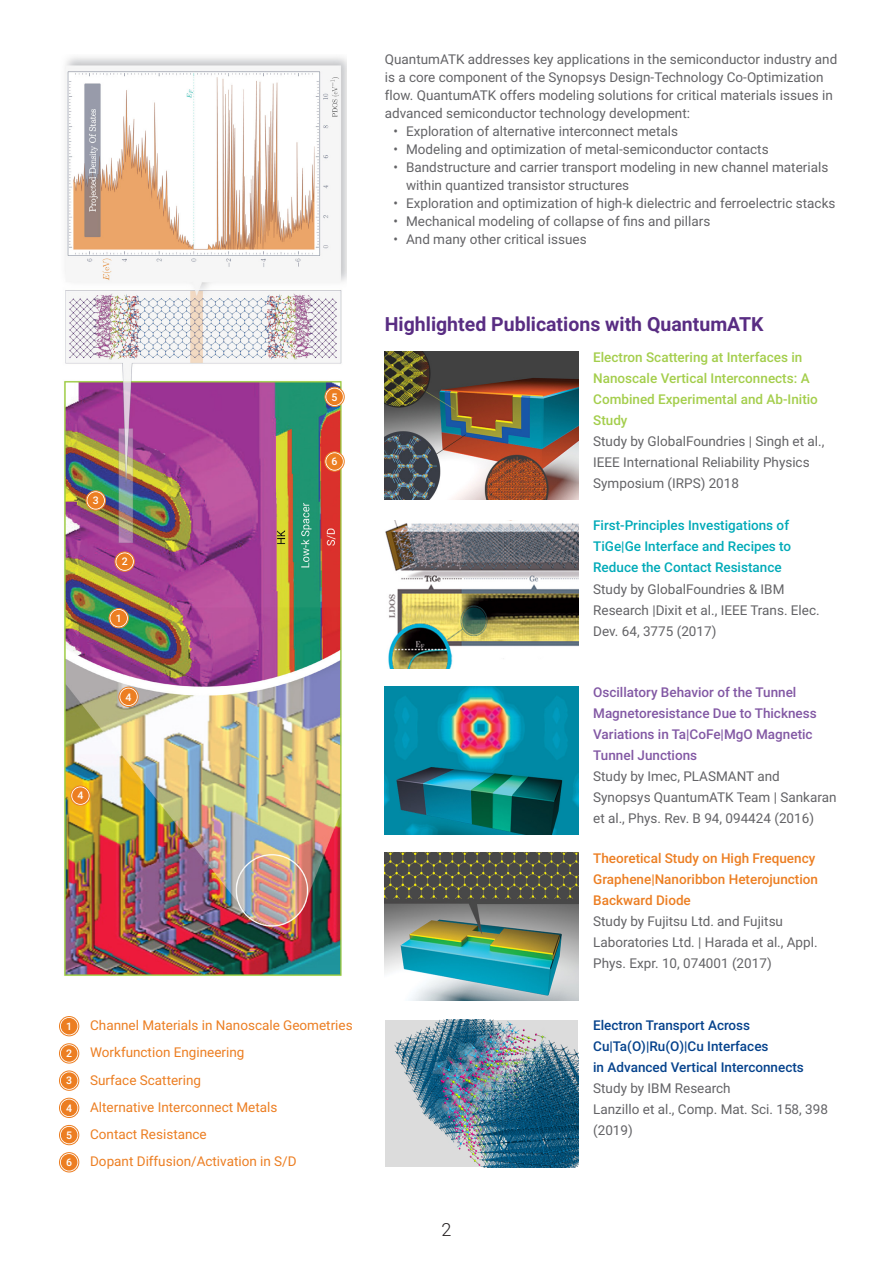
<style>
.page{position:relative;width:893px;height:1263px;background:#fff}
.page>*{position:absolute;margin:0;border:0;box-sizing:border-box;transform-origin:0 0}
.HEADING_1{font:700 19.5px "Roboto";color:#592d83}
.t1{font:300 18px "Roboto";color:#231f20}
.t2{font:13.5px/21px "Roboto";color:#636366}
.t3{font:13.5px "Roboto";color:#ec7e22}
.t4{font:500 13.5px/21px "Roboto";color:#8258a4}
.t5{font:500 13.5px/21px "Roboto";color:#a4ce4c}
.t6{font:500 13.5px/21px "Roboto";color:#00aab8}
.t7{font:500 13.5px/21px "Roboto";color:#05428c}
.t8{font:500 13.5px/21px "Roboto";color:#ec7e22}
.t9{font:500 10.5px "Roboto";color:#fff}
</style>
<div class="page">
<img style="left:385px;top:852px;width:194px;height:148px">
<img style="left:385px;top:352px;width:194px;height:147px">
<img style="left:385px;top:520px;width:194px;height:148px">
<img style="left:385px;top:687px;width:194px;height:147px">
<img style="left:64px;top:57px;width:283px;height:919px">
<svg style="left:109px;top:608px;width:19px;height:20px"></svg>
<div style="left:109px;top:608px;width:20px;height:20px;border:1px solid #ec7e22;border-radius:50%"></div>
<div style="left:110px;top:610px;width:17px;height:16px;background:#ec7e22;border-radius:50%"></div>
<svg style="left:115px;top:552px;width:19px;height:19px"></svg>
<div style="left:115px;top:552px;width:20px;height:19px;border:1px solid #ec7e22;border-radius:50%"></div>
<div style="left:116px;top:553px;width:17px;height:17px;background:#ec7e22;border-radius:50%"></div>
<svg style="left:86px;top:491px;width:19px;height:19px"></svg>
<div style="left:86px;top:491px;width:20px;height:19px;border:1px solid #ec7e22;border-radius:50%"></div>
<div style="left:87px;top:492px;width:17px;height:17px;background:#ec7e22;border-radius:50%"></div>
<svg style="left:119px;top:687px;width:19px;height:19px"></svg>
<div style="left:119px;top:687px;width:19px;height:20px;border:1px solid #ec7e22;border-radius:50%"></div>
<div style="left:120px;top:688px;width:17px;height:17px;background:#ec7e22;border-radius:50%"></div>
<svg style="left:71px;top:786px;width:19px;height:19px"></svg>
<div style="left:71px;top:786px;width:19px;height:19px;border:1px solid #ec7e22;border-radius:50%"></div>
<div style="left:72px;top:787px;width:17px;height:17px;background:#ec7e22;border-radius:50%"></div>
<svg style="left:325px;top:387px;width:19px;height:19px"></svg>
<div style="left:325px;top:387px;width:19px;height:20px;border:1px solid #ec7e22;border-radius:50%"></div>
<div style="left:326px;top:388px;width:17px;height:17px;background:#ec7e22;border-radius:50%"></div>
<svg style="left:325px;top:452px;width:19px;height:19px"></svg>
<div style="left:325px;top:452px;width:19px;height:19px;border:1px solid #ec7e22;border-radius:50%"></div>
<div style="left:326px;top:453px;width:17px;height:17px;background:#ec7e22;border-radius:50%"></div>
<svg style="left:59px;top:1016px;width:20px;height:20px"></svg>
<div style="left:59px;top:1016px;width:20px;height:20px;border:1px solid #ec7e22;border-radius:50%"></div>
<div style="left:61px;top:1018px;width:16px;height:16px;background:#ec7e22;border-radius:50%"></div>
<svg style="left:59px;top:1044px;width:20px;height:19px"></svg>
<div style="left:59px;top:1043px;width:20px;height:20px;border:1px solid #ec7e22;border-radius:50%"></div>
<div style="left:61px;top:1045px;width:16px;height:17px;background:#ec7e22;border-radius:50%"></div>
<svg style="left:59px;top:1071px;width:20px;height:19px"></svg>
<div style="left:59px;top:1071px;width:20px;height:19px;border:1px solid #ec7e22;border-radius:50%"></div>
<div style="left:61px;top:1072px;width:16px;height:17px;background:#ec7e22;border-radius:50%"></div>
<svg style="left:59px;top:1098px;width:20px;height:19px"></svg>
<div style="left:59px;top:1098px;width:20px;height:20px;border:1px solid #ec7e22;border-radius:50%"></div>
<div style="left:61px;top:1099px;width:16px;height:17px;background:#ec7e22;border-radius:50%"></div>
<svg style="left:59px;top:1125px;width:20px;height:20px"></svg>
<div style="left:59px;top:1125px;width:20px;height:20px;border:1px solid #ec7e22;border-radius:50%"></div>
<div style="left:61px;top:1127px;width:16px;height:16px;background:#ec7e22;border-radius:50%"></div>
<svg style="left:59px;top:1152px;width:20px;height:20px"></svg>
<div style="left:59px;top:1152px;width:20px;height:20px;border:1px solid #ec7e22;border-radius:50%"></div>
<div style="left:61px;top:1154px;width:16px;height:16px;background:#ec7e22;border-radius:50%"></div>
<img style="left:385px;top:1020px;width:194px;height:147px">
<p class="t9" style="left:332px;top:390px;width:7px">5</p>
<p class="t9" style="left:93px;top:493px;width:7px">3</p>
<p class="t9" style="left:122px;top:554px;width:7px">2</p>
<p class="t9" style="left:116px;top:611px;width:7px">1</p>
<p class="t9" style="left:126px;top:689px;width:7px">4</p>
<p class="t9" style="left:77px;top:788px;width:7px">4</p>
<p class="t9" style="left:332px;top:454px;width:7px">6</p>
<p class="t9" style="left:66px;top:1019px;width:7px">1</p>
<p class="t3" style="left:90px;top:1016px;width:264px">Channel Materials in Nanoscale Geometries</p>
<p class="t9" style="left:66px;top:1046px;width:7px">2</p>
<p class="t3" style="left:90px;top:1043px;width:156px">Workfunction Engineering</p>
<p class="t9" style="left:66px;top:1073px;width:7px">3</p>
<p class="t3" style="left:90px;top:1070px;width:112px">Surface Scattering</p>
<p class="t9" style="left:66px;top:1100px;width:7px">4</p>
<p class="t3" style="left:90px;top:1097px;width:189px">Alternative Interconnect Metals</p>
<p class="t9" style="left:66px;top:1128px;width:7px">5</p>
<p class="t3" style="left:90px;top:1125px;width:118px">Contact Resistance</p>
<p class="t9" style="left:66px;top:1155px;width:7px">6</p>
<p class="t3" style="left:90px;top:1152px;width:208px">Dopant Diffusion/Activation in S/D</p>
<p class="t2" style="left:385px;top:50px;width:454px;line-height:18px">QuantumATK addresses key applications in the semiconductor industry and is a core component of the Synopsys Design-Technology Co-Optimization flow. QuantumATK offers modeling solutions for critical materials issues in advanced semiconductor technology development:</p>
<p class="t2" style="left:393px;top:120px;width:286px">• Exploration of alternative interconnect metals</p>
<p class="t2" style="left:393px;top:138px;width:377px">• Modeling and optimization of metal-semiconductor contacts</p>
<p class="t2" style="left:406px;top:158px;width:424px;line-height:18px;text-indent:-13px">• Bandstructure and carrier transport modeling in new channel materials within quantized transistor structures</p>
<p class="t2" style="left:393px;top:192px;width:444px">• Exploration and optimization of high-k dielectric and ferroelectric stacks</p>
<p class="t2" style="left:393px;top:210px;width:318px">• Mechanical modeling of collapse of fins and pillars</p>
<p class="t2" style="left:393px;top:228px;width:195px">• And many other critical issues</p>
<p class="HEADING_1" style="left:385px;top:311px;width:380px">Highlighted Publications with QuantumATK</p>
<p class="t5" style="left:593px;top:346px;width:226px">Electron Scattering at Interfaces in<br>Nanoscale Vertical Interconnects: A<br>Combined Experimental and Ab-Initio<br>Study</p>
<p class="t2" style="left:593px;top:430px;width:233px">Study by GlobalFoundries | Singh et al.,<br>IEEE International Reliability Physics<br>Symposium (IRPS) 2018</p>
<p class="t6" style="left:593px;top:515px;width:200px">First-Principles Investigations of<br>TiGe|Ge Interface and Recipes to<br>Reduce the Contact Resistance</p>
<p class="t2" style="left:593px;top:578px;width:228px">Study by GlobalFoundries &amp; IBM<br>Research |Dixit et al., IEEE Trans. Elec.<br>Dev. 64, 3775 (2017)</p>
<p class="t4" style="left:593px;top:681px;width:225px">Oscillatory Behavior of the Tunnel<br>Magnetoresistance Due to Thickness<br>Variations in Ta|CoFe|MgO Magnetic<br>Tunnel Junctions</p>
<p class="t2" style="left:593px;top:765px;width:245px">Study by Imec, PLASMANT and<br>Synopsys QuantumATK Team | Sankaran et al., Phys. Rev. B 94, 094424 (2016)</p>
<p class="t8" style="left:593px;top:847px;width:226px">Theoretical Study on High Frequency<br>Graphene|Nanoribbon Heterojunction<br>Backward Diode</p>
<p class="t2" style="left:593px;top:910px;width:226px">Study by Fujitsu Ltd. and Fujitsu<br>Laboratories Ltd. | Harada et al., Appl.<br>Phys. Expr. 10, 074001 (2017)</p>
<h2 class="t1" style="left:441px;top:1217px;width:11px">2</h2>
<p class="t7" style="left:593px;top:1014px;width:177px">Electron Transport Across<br>Cu|Ta(O)|Ru(O)|Cu Interfaces</p>
<p class="t7" style="left:593px;top:1056px;width:212px">in Advanced Vertical Interconnects</p>
<p class="t2" style="left:593px;top:1077px;width:139px">Study by IBM Research</p>
<p class="t2" style="left:593px;top:1098px;width:236px">Lanzillo et al., Comp. Mat. Sci. 158, 398 (2019)</p>
</div>
